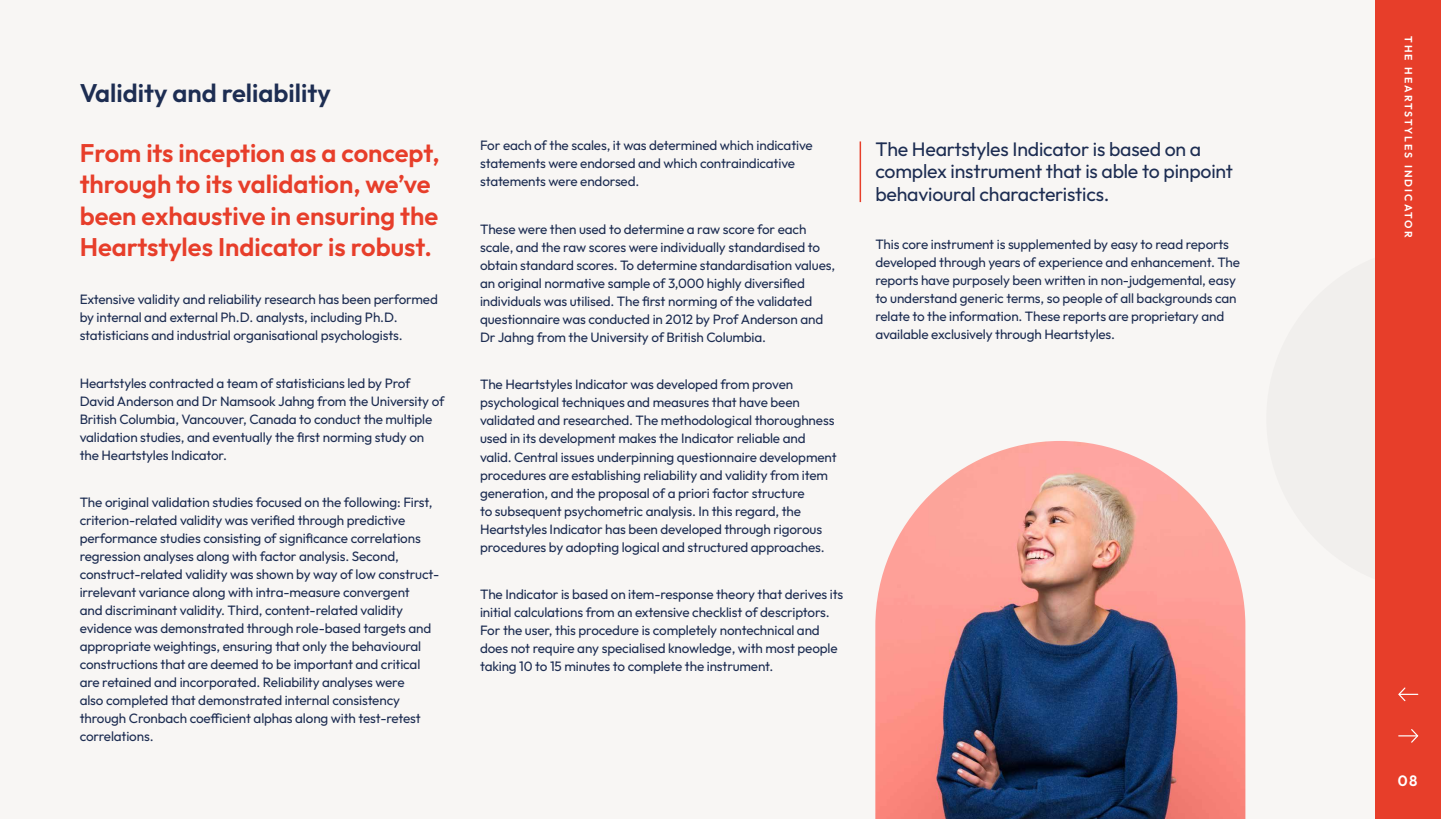
<style>
.page{position:relative;width:1441px;height:819px;background:#fff}
.page>*{position:absolute;margin:0;border:0;box-sizing:border-box;transform-origin:0 0}
.t1{font:600 25.5px/31.5px "Outfit";color:#e73e2a}
.t2{font:600 25.5px "Outfit";color:#1d2d52}
.t3{font:19.5px/22.5px "Outfit";letter-spacing:-.01em;color:#1d2d52}
.t4{font:600 15px "Outfit";color:#fff}
.t5{font:13.5px/18px "Outfit";letter-spacing:-.01em;color:#1d2d52}
.t6{font:600 10.5px "Outfit";letter-spacing:.195em;color:#fff}
</style>
<div class="page">
<div style="left:0;top:0;width:1375px;height:819px;background:#f8f6f4"></div>
<hr style="left:859px;top:141px;width:2px;height:61px;background:#e73e2a">
<div style="left:1375px;top:0;width:65px;height:819px;background:#e73e2a"></div>
<svg style="left:1398px;top:729px;width:20px;height:14px"></svg>
<svg style="left:1398px;top:687px;width:19px;height:15px"></svg>
<img style="left:875px;top:441px;width:370px;height:378px">
<h1 class="t2" style="left:80px;top:76px;width:253px">Validity and reliability</h1>
<h1 class="t1" style="left:80px;top:138px;width:361px">From its inception as a concept, through to its validation, we’ve been exhaustive in ensuring the<br>Heartstyles Indicator is robust.</h1>
<p class="t5" style="left:80px;top:290px;width:360px">Extensive validity and reliability research has been performed by internal and external Ph.D. analysts, including Ph.D. statisticians and industrial organisational psychologists.</p>
<p class="t5" style="left:80px;top:374px;width:366px">Heartstyles contracted a team of statisticians led by Prof David Anderson and Dr Namsook Jahng from the University of British Columbia, Vancouver, Canada to conduct the multiple validation studies, and eventually the first norming study on the Heartstyles Indicator.</p>
<p class="t5" style="left:80px;top:494px;width:361px">The original validation studies focused on the following: First, criterion-related validity was verified through predictive performance studies consisting of significance correlations regression analyses along with factor analysis. Second, construct-related validity was shown by way of low construct&shy;irrelevant variance along with intra-measure convergent<br>and discriminant validity. Third, content-related validity evidence was demonstrated through role-based targets and appropriate weightings, ensuring that only the behavioural constructions that are deemed to be important and critical are retained and incorporated. Reliability analyses were<br>also completed that demonstrated internal consistency through Cronbach coefficient alphas along with test-retest correlations.</p>
<p class="t5" style="left:480px;top:136px;width:334px">For each of the scales, it was determined which indicative statements were endorsed and which contraindicative statements were endorsed.</p>
<p class="t5" style="left:480px;top:220px;width:356px">These were then used to determine a raw score for each scale, and the raw scores were individually standardised to obtain standard scores. To determine standardisation values, an original normative sample of 3,000 highly diversified individuals was utilised. The first norming of the validated questionnaire was conducted in 2012 by Prof Anderson and Dr Jahng from the University of British Columbia.</p>
<p class="t5" style="left:480px;top:376px;width:358px">The Heartstyles Indicator was developed from proven psychological techniques and measures that have been validated and researched. The methodological thoroughness used in its development makes the Indicator reliable and valid. Central issues underpinning questionnaire development procedures are establishing reliability and validity from item generation, and the proposal of a priori factor structure<br>to subsequent psychometric analysis. In this regard, the Heartstyles Indicator has been developed through rigorous procedures by adopting logical and structured approaches.</p>
<p class="t5" style="left:480px;top:586px;width:364px">The Indicator is based on item-response theory that derives its initial calculations from an extensive checklist of descriptors.<br>For the user, this procedure is completely nontechnical and does not require any specialised knowledge, with most people taking 10 to 15 minutes to complete the instrument.</p>
<h2 class="t3" style="left:875px;top:138px;width:359px">The Heartstyles Indicator is based on a complex instrument that is able to pinpoint behavioural characteristics.</h2>
<p class="t5" style="left:875px;top:235px;width:366px">This core instrument is supplemented by easy to read reports developed through years of experience and enhancement. The reports have purposely been written in non-judgemental, easy to understand generic terms, so people of all backgrounds can relate to the information. These reports are proprietary and available exclusively through Heartstyles.</p>
<p class="t6" style="left:1415px;top:36px;width:203px;rotate:90deg">THE HEARTSTYLES INDICATOR</p>
<p class="t4" style="left:1397px;top:771px;width:21px">08</p>
</div>
